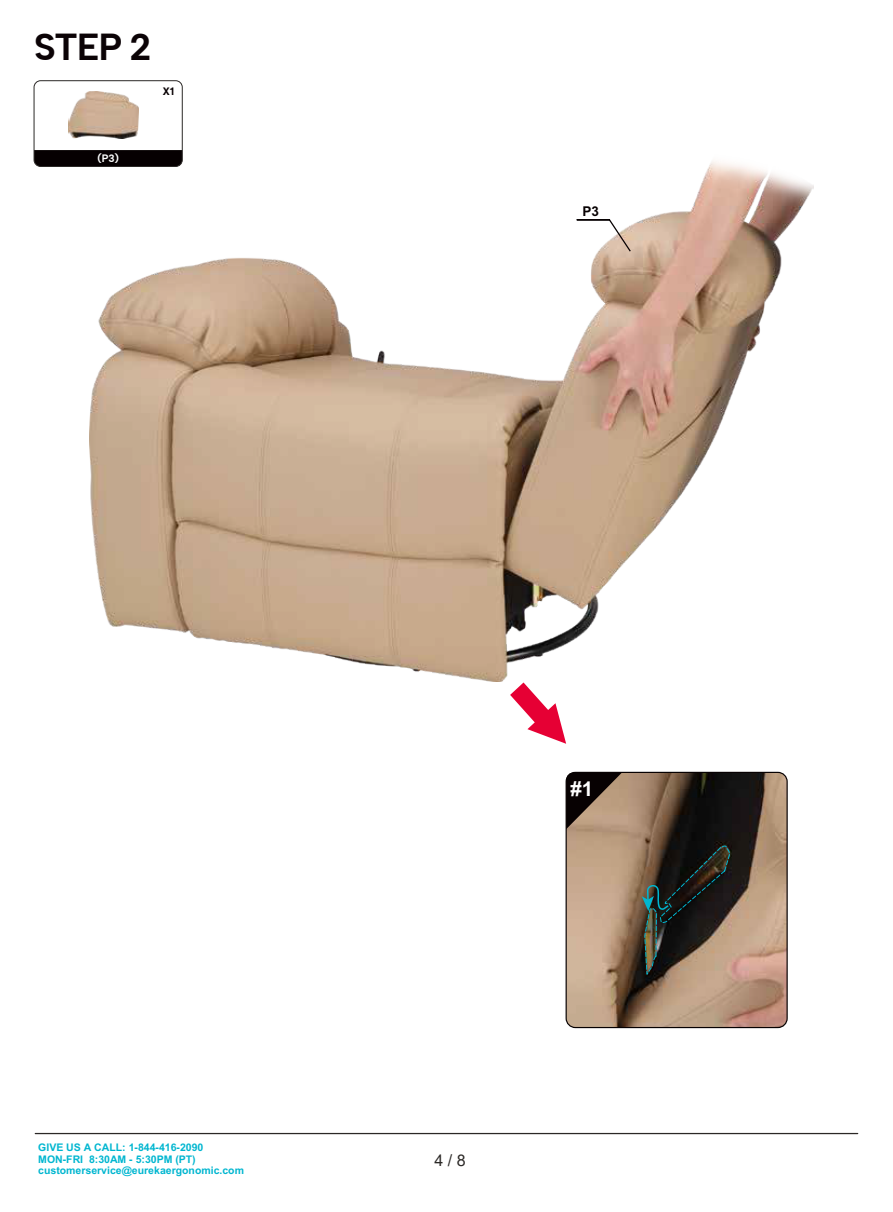
<style>
.page{position:relative;width:893px;height:1212px;background:#fff}
.page>*{position:absolute;margin:0;border:0;box-sizing:border-box;transform-origin:0 0}
.t1{font:700 36.75px "Albert Sans";color:#0b0306}
.t2{font:700 20.25px "Arial";color:#fff}
.t3{font:16.05px "Arial";color:#2b2826}
.t4{font:700 13.5px "Arial";color:#070102}
.t5{font:700 10.5px/11.2px "Arial";color:#00b6d0}
.t6{font:700 10.5px "Albert Sans";color:#fff}
.t7{font:700 10.5px "Helvetica";color:#080103}
</style>
<div class="page">
<img style="left:90px;top:161px;width:723px;height:521px">
<img style="left:69px;top:92px;width:70px;height:46px">
<svg style="left:510px;top:682px;width:56px;height:62px"></svg>
<img style="left:566px;top:774px;width:220px;height:253px">
<img style="left:642px;top:845px;width:89px;height:132px">
<div style="left:566px;top:772px;width:222px;height:256px;border:1px solid #070102;border-radius:9px"></div>
<svg style="left:566px;top:772px;width:56px;height:57px;background:#614f41"></svg>
<svg style="left:34px;top:150px;width:148px;height:16px;background:#070102"></svg>
<div style="left:34px;top:80px;width:149px;height:87px;border:1px solid #2b2826;border-radius:7px"></div>
<hr style="left:35px;top:1133px;width:823px;height:1px;background:#2b2826">
<svg style="left:575px;top:218px;width:57px;height:35px"></svg>
<h1 class="t1" style="left:34px;top:24px;width:119px">STEP 2</h1>
<p class="t7" style="left:163px;top:85px;width:14px">X1</p>
<p class="t6" style="left:97px;top:151px;width:24px">(P3)</p>
<p class="t4" style="left:582px;top:204px;width:18px">P3</p>
<p class="t5" style="left:38px;top:1142px;width:207px">GIVE US A CALL: 1-844-416-2090<br>MON-FRI 8:30AM - 5:30PM (PT) customerservice@eurekaergonomic.com</p>
<h2 class="t2" style="left:570px;top:777px;width:24px">#1</h2>
<h3 class="t3" style="left:434px;top:1150px;width:33px">4 / 8</h3>
</div>
